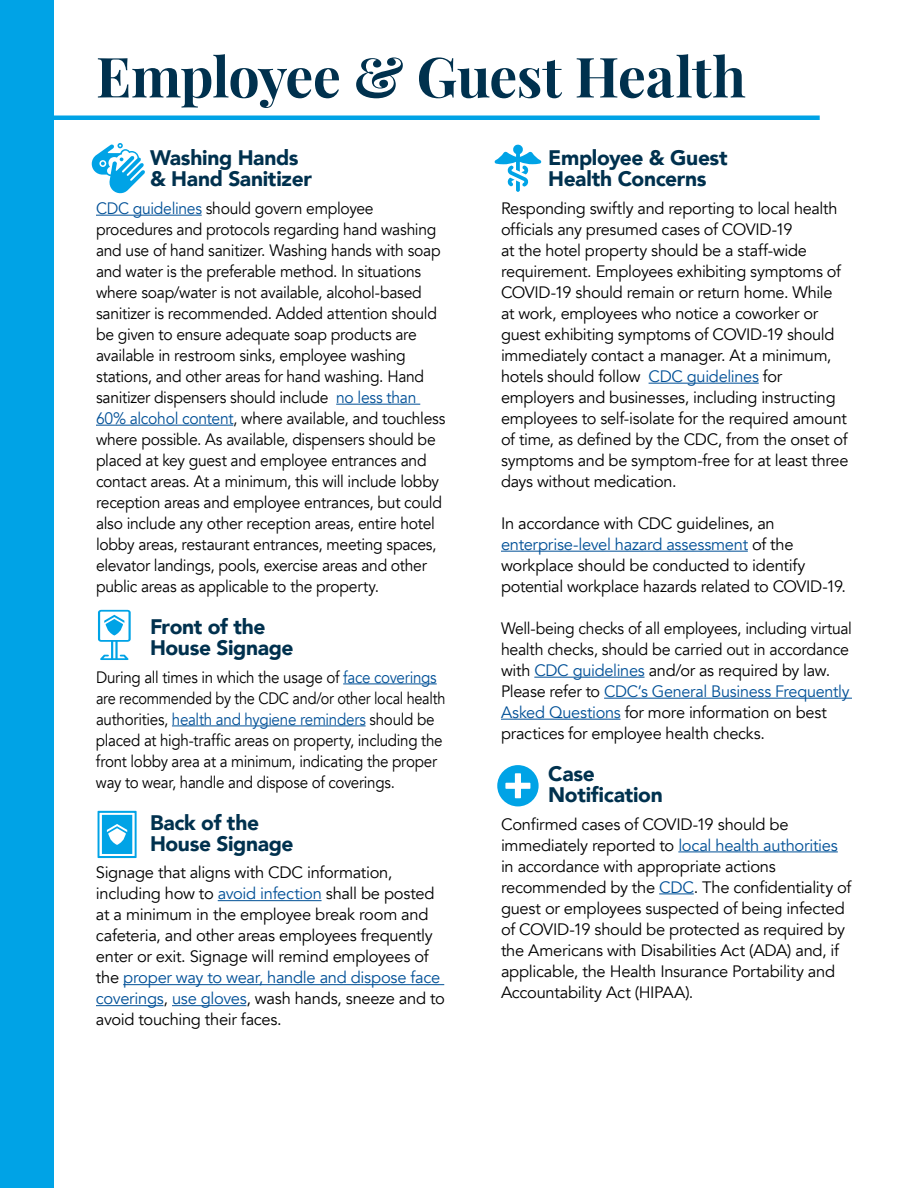
<style>
.page{position:relative;width:918px;height:1188px;background:#fff}
.page>*{position:absolute;margin:0;border:0;box-sizing:border-box;transform-origin:0 0}
.t1{font:700 55.5px "Playfair Display";letter-spacing:-.01em;color:#00314e}
.t2{font:900 21px/21px "Avenir";letter-spacing:-.015em;color:#00314e}
.t3{font:16.5px/21px "Avenir";letter-spacing:-.02em;color:#000}
.t4{font:16.5px/21px "Avenir";letter-spacing:-.02em;color:#000;scale:.95 1}
.t5{font:16.5px/21px "Avenir";letter-spacing:-.02em;color:#000;scale:.92 1}
.s1{color:#005097}
</style>
<div class="page">
<hr style="left:0;top:116px;width:820px;height:4px;background:#00a3e6">
<svg style="left:92px;top:143px;width:53px;height:51px"></svg>
<hr style="left:96px;top:215px;width:106px;height:1px;background:#005097">
<hr style="left:336px;top:404px;width:84px;height:1px;background:#005097">
<hr style="left:96px;top:425px;width:137px;height:1px;background:#005097">
<hr style="left:343px;top:684px;width:94px;height:1px;background:#005097">
<hr style="left:172px;top:726px;width:194px;height:1px;background:#005097">
<hr style="left:218px;top:900px;width:104px;height:1px;background:#005097">
<hr style="left:123px;top:984px;width:321px;height:1px;background:#005097">
<hr style="left:96px;top:1005px;width:68px;height:1px;background:#005097">
<hr style="left:172px;top:1005px;width:74px;height:1px;background:#005097">
<hr style="left:649px;top:383px;width:110px;height:1px;background:#005097">
<hr style="left:501px;top:551px;width:247px;height:1px;background:#005097">
<hr style="left:534px;top:677px;width:111px;height:1px;background:#005097">
<hr style="left:604px;top:698px;width:248px;height:1px;background:#005097">
<hr style="left:501px;top:719px;width:120px;height:1px;background:#005097">
<hr style="left:678px;top:852px;width:160px;height:1px;background:#005097">
<hr style="left:659px;top:894px;width:35px;height:1px;background:#005097">
<svg style="left:495px;top:144px;width:46px;height:48px"></svg>
<svg style="left:497px;top:765px;width:42px;height:41px"></svg>
<svg style="left:98px;top:610px;width:33px;height:50px"></svg>
<svg style="left:97px;top:810px;width:40px;height:49px"></svg>
<div style="left:0;top:0;width:53px;height:1188px;background:#00a3e6"></div>
<h1 class="t1" style="left:96px;top:42px;width:651px">Employee &amp; Guest Health</h1>
<p class="t2" style="left:150px;top:147px;width:164px">Washing Hands &amp; Hand Sanitizer</p>
<p class="t4" style="left:96px;top:198px;width:369px"><span class="s1">CDC guidelines</span> should govern employee procedures and protocols regarding hand washing and use of hand sanitizer. Washing hands with soap and water is the preferable method. In situations where soap/water is not available, alcohol-based sanitizer is recommended. Added attention should be given to ensure adequate soap products are available in restroom sinks, employee washing stations, and other areas for hand washing. Hand sanitizer dispensers should include <span class="s1">no less than 60% alcohol content</span>, where available, and touchless where possible. As available, dispensers should be placed at key guest and employee entrances and contact areas. At a minimum, this will include lobby reception areas and employee entrances, but could also include any other reception areas, entire hotel lobby areas, restaurant entrances, meeting spaces, elevator landings, pools, exercise areas and other public areas as applicable to the property.</p>
<p class="t2" style="left:150px;top:616px;width:145px">Front of the<br>House Signage</p>
<p class="t5" style="left:96px;top:667px;width:381px">During all times in which the usage of <span class="s1">face coverings </span>are recommended by the CDC and/or other local health authorities, <span class="s1">health and hygiene reminders</span> should be placed at high-traffic areas on property, including the front lobby area at a minimum, indicating the proper way to wear, handle and dispose of coverings.</p>
<p class="t2" style="left:150px;top:811px;width:145px">Back of the<br>House Signage</p>
<p class="t3" style="left:96px;top:863px;width:350px">Signage that aligns with CDC information, including how to <span class="s1">avoid infection</span> shall be posted at a minimum in the employee break room and cafeteria, and other areas employees frequently enter or exit. Signage will remind employees of the <span class="s1">proper way to wear, handle and dispose face coverings</span>, <span class="s1">use gloves</span>, wash hands, sneeze and to avoid touching their faces.</p>
<p class="t2" style="left:548px;top:147px;width:181px">Employee &amp; Guest<br>Health Concerns</p>
<p class="t3" style="left:501px;top:198px;width:349px">Responding swiftly and reporting to local health officials any presumed cases of COVID-19<br>at the hotel property should be a staff-wide requirement. Employees exhibiting symptoms of COVID-19 should remain or return home. While at work, employees who notice a coworker or guest exhibiting symptoms of COVID-19 should immediately contact a manager. At a minimum, hotels should follow <span class="s1">CDC guidelines</span> for employers and businesses, including instructing employees to self-isolate for the required amount of time, as defined by the CDC, from the onset of symptoms and be symptom-free for at least three days without medication.</p>
<p class="t3" style="left:501px;top:513px;width:347px">In accordance with CDC guidelines, an <span class="s1">enterprise-level hazard assessment</span> of the workplace should be conducted to identify potential workplace hazards related to COVID-19.</p>
<p class="t4" style="left:501px;top:618px;width:371px">Well-being checks of all employees, including virtual health checks, should be carried out in accordance with <span class="s1">CDC guidelines</span> and/or as required by law.<br>Please refer to <span class="s1">CDC’s General Business Frequently Asked Questions</span> for more information on best practices for employee health checks.</p>
<p class="t2" style="left:548px;top:763px;width:116px">Case<br>Notification</p>
<p class="t3" style="left:501px;top:814px;width:352px">Confirmed cases of COVID-19 should be immediately reported to <span class="s1">local health authorities </span>in accordance with appropriate actions recommended by the <span class="s1">CDC</span>. The confidentiality of guest or employees suspected of being infected of COVID-19 should be protected as required by the Americans with Disabilities Act (ADA) and, if applicable, the Health Insurance Portability and Accountability Act (HIPAA).</p>
</div>
